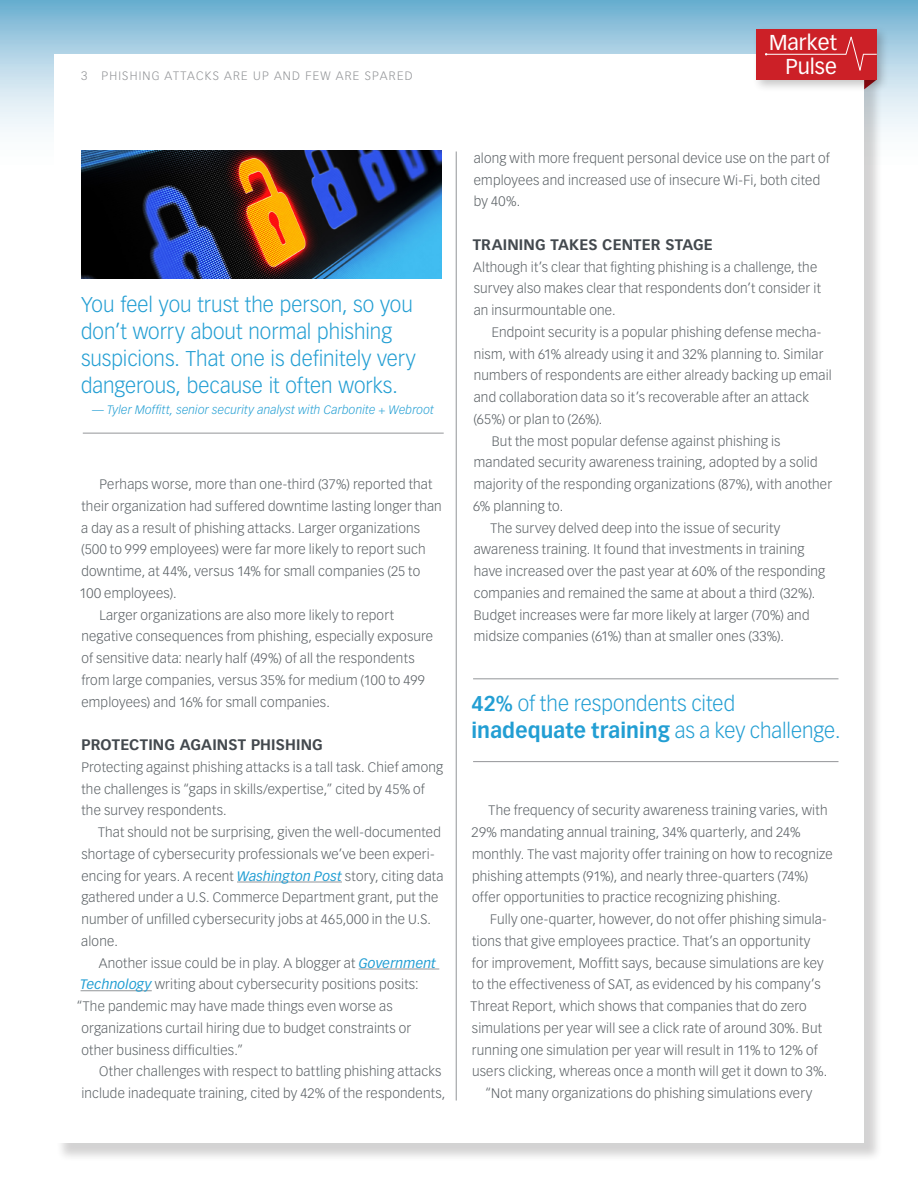
<style>
.page{position:relative;width:918px;height:1188px;background:#fff}
.page>*{position:absolute;margin:0;border:0;box-sizing:border-box;transform-origin:0 0}
.t1{font:21.15px "Vectora LT Pro";color:#fff}
.t2{font:300 21px/27px "Vectora LT Pro";color:#229ed3}
.sub{font:700 15px "Vectora LT Pro";letter-spacing:.01em;color:#43494e}
.body{font:300 13.5px/21.8px "Vectora LT Pro";letter-spacing:.015em;color:#5c6266}
.t3{font:italic 300 12px "Vectora LT Pro";letter-spacing:.02em;color:#229ed3}
.t4{font:300 12px "Vectora LT Pro";letter-spacing:.1em;color:#939598}
.s1{font-weight:400;font-style:italic;color:#229ed3}
.s2{font-weight:700}
</style>
<div class="page">
<svg style="left:0;top:0;width:918px;height:132px;background:#95c5dd"></svg>
<div style="left:56px;top:56px;width:827px;height:1106px;background:#231f20;opacity:.2"></div>
<div style="left:54px;top:54px;width:810px;height:1089px;background:#fff"></div>
<div style="left:753px;top:26px;width:136px;height:67px;background:#231f20;opacity:.25"></div>
<div style="left:756px;top:29px;width:121px;height:51px;background:#cc2027"></div>
<hr style="left:766px;top:54px;width:80px;height:1px;background:#fff">
<svg style="left:845px;top:36px;width:32px;height:35px"></svg>
<hr style="left:456px;top:152px;width:1px;height:949px;background:#939598">
<hr style="left:83px;top:433px;width:361px;height:1px;background:#939598">
<img style="left:81px;top:150px;width:360px;height:129px">
<hr style="left:473px;top:761px;width:365px;height:1px;background:#939598">
<hr style="left:473px;top:679px;width:365px;height:1px;background:#939598">
<hr style="left:237px;top:882px;width:105px;height:1px;background:#939598">
<hr style="left:359px;top:969px;width:80px;height:1px;background:#939598">
<hr style="left:81px;top:990px;width:71px;height:1px;background:#939598">
<p class="t4" style="left:81px;top:68px;width:333px">3 PHISHING ATTACKS ARE UP AND FEW ARE SPARED</p>
<p class="t1" style="left:769px;top:30px;width:69px">Market</p>
<p class="t1" style="left:785px;top:54px;width:53px">Pulse</p>
<h2 class="t2" style="left:81px;top:291px;width:336px">You feel you trust the person, so you don’t worry about normal phishing suspicions. That one is definitely very dangerous, because it often works.</h2>
<p class="t3" style="left:92px;top:402px;width:343px">— Tyler Moffitt, senior security analyst with Carbonite + Webroot</p>
<p class="body" style="left:80px;top:473px;width:364px;text-indent:20px">Perhaps worse, more than one-third (37%) reported that their organization had suffered downtime lasting longer than a day as a result of phishing attacks. Larger organizations (500 to 999 employees) were far more likely to report such downtime, at 44%, versus 14% for small companies (25 to 100 employees).</p>
<p class="body" style="left:81px;top:604px;width:353px;text-indent:18px">Larger organizations are also more likely to report negative consequences from phishing, especially exposure of sensitive data: nearly half (49%) of all the respondents from large companies, versus 35% for medium (100 to 499 employees) and 16% for small companies.</p>
<p class="sub" style="left:82px;top:735px;width:243px">PROTECTING AGAINST PHISHING</p>
<p class="body" style="left:81px;top:756px;width:363px">Protecting against phishing attacks is a tall task. Chief among the challenges is “gaps in skills/expertise,” cited by 45% of the survey respondents.</p>
<p class="body" style="left:81px;top:821px;width:364px;text-indent:17px">That should not be surprising, given the well-documented shortage of cybersecurity professionals we’ve been experi&shy;encing for years. A recent <span class="s1">Washington Post</span> story, citing data gathered under a U.S. Commerce Department grant, put the number of unfilled cybersecurity jobs at 465,000 in the U.S. alone.</p>
<p class="body" style="left:99px;top:952px;width:339px">Another issue could be in play. A blogger at <span class="s1">Government</span></p>
<p class="body" style="left:81px;top:974px;width:340px"><span class="s1">Technology</span> writing about cybersecurity positions posits:</p>
<p class="body" style="left:77px;top:995px;width:317px">“The pandemic may have made things even worse as</p>
<p class="body" style="left:81px;top:1017px;width:331px">organizations curtail hiring due to budget constraints or</p>
<p class="body" style="left:81px;top:1039px;width:163px">other business difficulties.”</p>
<p class="body" style="left:81px;top:1061px;width:365px;text-indent:18px">Other challenges with respect to battling phishing attacks include inadequate training, cited by 42% of the respondents,</p>
<p class="body" style="left:474px;top:147px;width:358px">along with more frequent personal device use on the part of employees and increased use of insecure Wi-Fi, both cited by 40%.</p>
<p class="sub" style="left:473px;top:235px;width:241px">TRAINING TAKES CENTER STAGE</p>
<p class="body" style="left:473px;top:256px;width:349px">Although it’s clear that fighting phishing is a challenge, the survey also makes clear that respondents don’t consider it an insurmountable one.</p>
<p class="body" style="left:474px;top:321px;width:360px;text-indent:18px">Endpoint security is a popular phishing defense mecha&shy;nism, with 61% already using it and 32% planning to. Similar numbers of respondents are either already backing up email and collaboration data so it’s recoverable after an attack (65%) or plan to (26%).</p>
<p class="body" style="left:473px;top:430px;width:360px;text-indent:19px">But the most popular defense against phishing is mandated security awareness training, adopted by a solid majority of the responding organizations (87%), with another 6% planning to.</p>
<p class="body" style="left:474px;top:517px;width:353px;text-indent:17px">The survey delved deep into the issue of security awareness training. It found that investments in training have increased over the past year at 60% of the responding companies and remained the same at about a third (32%).<br>Budget increases were far more likely at larger (70%) and midsize companies (61%) than at smaller ones (33%).</p>
<h2 class="t2" style="left:472px;top:690px;width:370px"><span class="s2">42%</span> of the respondents cited <span class="s2">inadequate training</span> as a key challenge.</h2>
<p class="body" style="left:472px;top:800px;width:363px;text-indent:17px">The frequency of security awareness training varies, with 29% mandating annual training, 34% quarterly, and 24% monthly. The vast majority offer training on how to recognize phishing attempts (91%), and nearly three-quarters (74%) offer opportunities to practice recognizing phishing.</p>
<p class="body" style="left:471px;top:908px;width:358px;text-indent:19px">Fully one-quarter, however, do not offer phishing simula&shy;tions that give employees practice. That’s an opportunity for improvement, Moffitt says, because simulations are key to the effectiveness of SAT, as evidenced by his company’s Threat Report, which shows that companies that do zero simulations per year will see a click rate of around 30%. But running one simulation per year will result in 11% to 12% of users clicking, whereas once a month will get it down to 3%.</p>
<p class="body" style="left:486px;top:1082px;width:328px">“Not many organizations do phishing simulations every</p>
</div>
